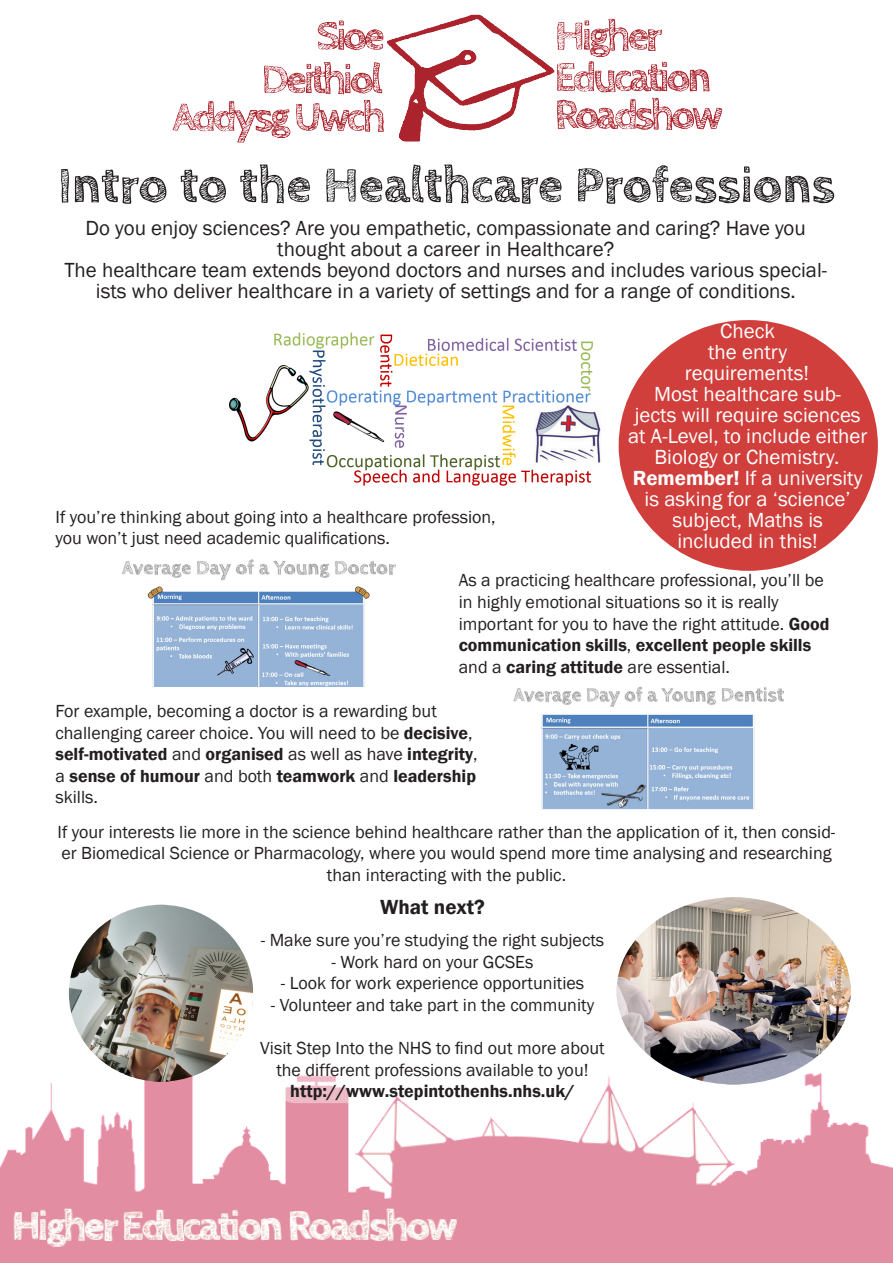
<style>
.page{position:relative;width:893px;height:1263px;background:#fff}
.page>*{position:absolute;margin:0;border:0;box-sizing:border-box;transform-origin:0 0}
.t1{font:700 51px "Cabin Sketch";color:#231f20}
.t2{font:21px/21px "Franklin Gothic";color:#231f20;text-align:center}
.t3{font:21px/21px "Franklin Gothic";color:#fff;text-align:center}
.t4{font:600 21px "Franklin Gothic";color:#231f20}
.t5{font:18px/21.6px "Franklin Gothic";color:#231f20}
.t6{font:600 18px/21.6px "Franklin Gothic";color:#231f20}
.s1{font-weight:600}
.s2{font-weight:400}
</style>
<div class="page">
<img style="left:1px;top:1013px;width:892px;height:250px">
<svg style="left:278px;top:1046px;width:107px;height:57px"></svg>
<img style="left:172px;top:14px;width:551px;height:129px">
<img style="left:617px;top:897px;width:234px;height:187px;border-radius:50%">
<img style="left:69px;top:905px;width:184px;height:176px;border-radius:50%">
<img style="left:122px;top:559px;width:274px;height:127px">
<img style="left:513px;top:686px;width:271px;height:123px">
<img style="left:229px;top:332px;width:372px;height:154px">
<div style="left:619px;top:320px;width:259px;height:251px;background:#d03f3c;border-radius:50%"></div>
<p class="t1" style="left:58px;top:157px;width:779px">Intro to the Healthcare Professions</p>
<p class="t2" style="left:86px;top:218px;width:722px">Do you enjoy sciences? Are you empathetic, compassionate and caring? Have you thought about a career in Healthcare?</p>
<p class="t2" style="left:64px;top:260px;width:764px">The healthcare team extends beyond doctors and nurses and includes various special&shy;ists who deliver healthcare in a variety of settings and for a range of conditions.</p>
<p class="t5" style="left:56px;top:506px;width:442px">If you’re thinking about going into a healthcare profession, you won’t just need academic qualifications.</p>
<p class="t3" style="left:708px;top:321px;width:81px">Check the entry</p>
<p class="t3" style="left:685px;top:363px;width:126px">requirements!</p>
<p class="t3" style="left:628px;top:384px;width:241px">Most healthcare sub-<br>jects will require sciences at A-Level, to include either<br>Biology or Chemistry.</p>
<p class="t3" style="left:633px;top:468px;width:231px"><span class="s1">Remember!</span> If a university is asking for a ‘science’ subject, Maths is</p>
<p class="t3" style="left:677px;top:531px;width:142px">included in this!</p>
<p class="t5" style="left:459px;top:570px;width:367px">As a practicing healthcare professional, you’ll be in highly emotional situations so it is really</p>
<p class="t6" style="left:459px;top:613px;width:372px"><span class="s2">important for you to have the right attitude.</span> Good communication skills<span class="s2">,</span> excellent people skills <span class="s2">and a</span> caring attitude <span class="s2">are essential.</span></p>
<p class="t5" style="left:56px;top:701px;width:424px">For example, becoming a doctor is a rewarding but challenging career choice. You will need to be <span class="s1">decisive</span>, <span class="s1">self-motivated</span> and <span class="s1">organised</span> as well as have <span class="s1">integrity</span>, a <span class="s1">sense of humour</span> and both <span class="s1">teamwork</span> and <span class="s1">leadership </span>skills.</p>
<p class="t5" style="left:58px;top:821px;width:779px;text-align:center">If your interests lie more in the science behind healthcare rather than the application of it, then consid&shy;er Biomedical Science or Pharmacology, where you would spend more time analysing and researching than interacting with the public.</p>
<p class="t4" style="left:380px;top:893px;width:106px">What next?</p>
<p class="t5" style="left:261px;top:929px;width:345px">- Make sure you’re studying the right subjects</p>
<p class="t5" style="left:331px;top:951px;width:204px">- Work hard on your GCSEs</p>
<p class="t5" style="left:281px;top:973px;width:305px">- Look for work experience opportunities</p>
<p class="t5" style="left:271px;top:994px;width:325px">- Volunteer and take part in the community</p>
<p class="t5" style="left:260px;top:1037px;width:346px;text-align:center">Visit Step Into the NHS to find out more about the different professions available to you!</p>
<p class="t6" style="left:290px;top:1080px;width:286px">http://www.stepintothenhs.nhs.uk/</p>
</div>
